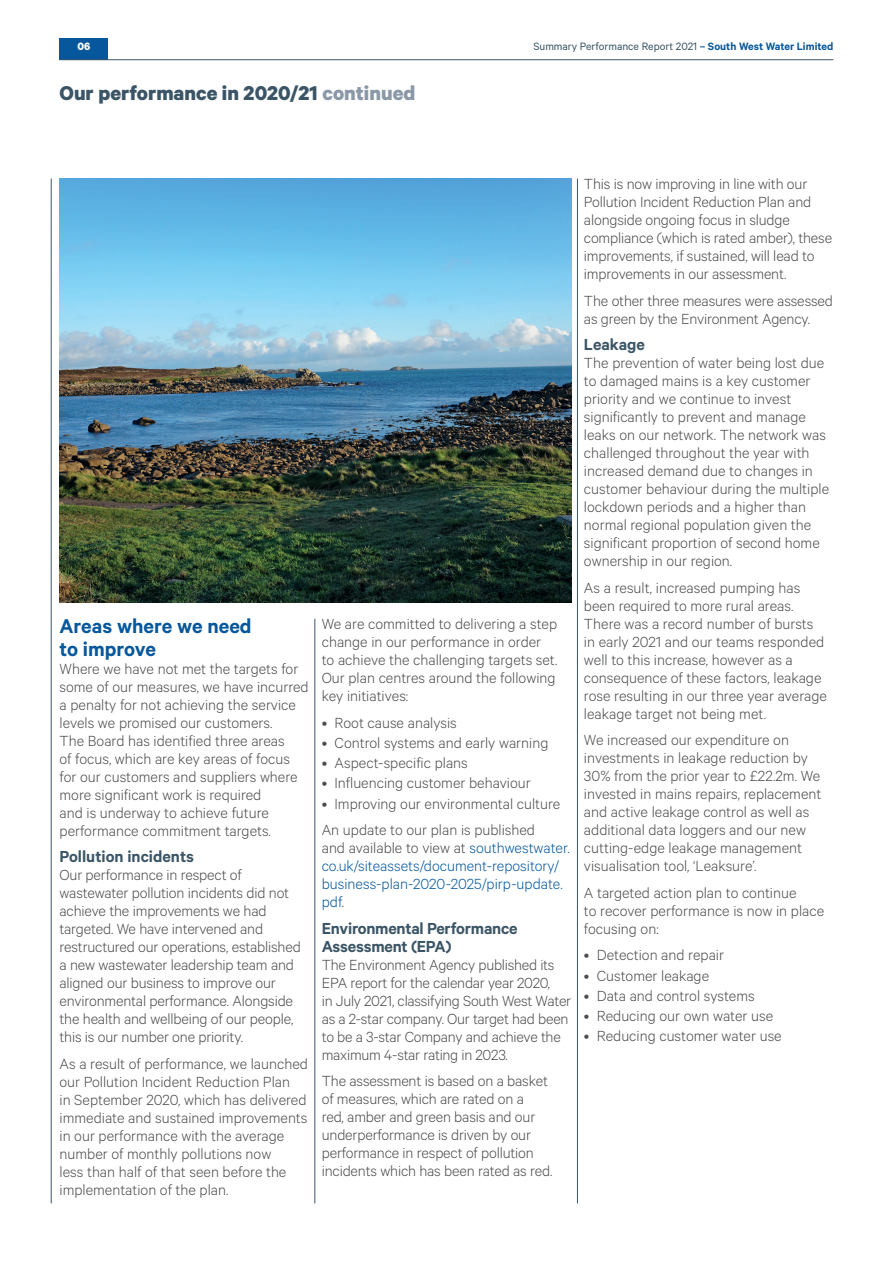
<style>
.page{position:relative;width:893px;height:1263px;background:#fff}
.page>*{position:absolute;margin:0;border:0;box-sizing:border-box;transform-origin:0 0}
.Page_Header_cont{font:700 22.5px "Calibre";color:#3b5566}
.Body_Header_1{font:600 22.5px/22.5px "Calibre";color:#06579c}
.Body_Header_2{font:600 18px/18px "Calibre";letter-spacing:-.015em;color:#3b5566}
.Body_Copy{font:300 16.5px/18px "Calibre";color:#4b4c4d}
.Body_Copy-2{font:300 16.5px/18px "Calibre";color:#06579c}
.t1{font:12px "Calibre";color:#3b5566}
.t2{font:700 12px "Calibre";color:#fff}
.s1{font-weight:600;color:#06579c}
.s2{color:#8a98a7}
.s3{color:#4b4c4d}
</style>
<div class="page">
<hr style="left:315px;top:619px;width:1px;height:584px;background:#3b5566">
<hr style="left:577px;top:179px;width:1px;height:1024px;background:#3b5566">
<hr style="left:51px;top:179px;width:1px;height:1024px;background:#3b5566">
<img style="left:60px;top:179px;width:511px;height:424px">
<div style="left:60px;top:38px;width:48px;height:22px;background:#06579c"></div>
<hr style="left:60px;top:59px;width:773px;height:1px;background:#3b5566">
<p class="t2" style="left:78px;top:39px;width:14px">06</p>
<p class="t1" style="left:533px;top:40px;width:302px">Summary Performance Report 2021 <span class="s1">– South West Water Limited</span></p>
<p class="Page_Header_cont" style="left:60px;top:79px;width:357px">Our performance in 2020/21 <span class="s2">continued</span></p>
<p class="Body_Header_1" style="left:60px;top:614px;width:194px">Areas where we need to improve</p>
<p class="Body_Copy" style="left:60px;top:659px;width:251px">Where we have not met the targets for some of our measures, we have incurred a penalty for not achieving the service levels we promised our customers.<br>The Board has identified three areas<br>of focus, which are key areas of focus for our customers and suppliers where more significant work is required<br>and is underway to achieve future performance commitment targets.</p>
<p class="Body_Header_2" style="left:60px;top:847px;width:136px">Pollution incidents</p>
<p class="Body_Copy" style="left:60px;top:865px;width:243px">Our performance in respect of wastewater pollution incidents did not achieve the improvements we had targeted. We have intervened and restructured our operations, established a new wastewater leadership team and aligned our business to improve our environmental performance. Alongside the health and wellbeing of our people, this is our number one priority.</p>
<p class="Body_Copy" style="left:60px;top:1054px;width:250px">As a result of performance, we launched our Pollution Incident Reduction Plan<br>in September 2020, which has delivered immediate and sustained improvements in our performance with the average number of monthly pollutions now<br>less than half of that seen before the implementation of the plan.</p>
<p class="Body_Copy" style="left:322px;top:615px;width:237px">We are committed to delivering a step change in our performance in order to achieve the challenging targets set.<br>Our plan centres around the following key initiatives:</p>
<p class="Body_Copy" style="left:322px;top:713px;width:137px">• Root cause analysis</p>
<p class="Body_Copy" style="left:322px;top:733px;width:228px">• Control systems and early warning</p>
<p class="Body_Copy" style="left:322px;top:753px;width:148px">• Aspect-specific plans</p>
<p class="Body_Copy" style="left:322px;top:773px;width:211px">• Influencing customer behaviour</p>
<p class="Body_Copy" style="left:322px;top:794px;width:240px">• Improving our environmental culture</p>
<p class="Body_Copy-2" style="left:322px;top:820px;width:250px"><span class="s3">An update to our plan is published<br>and available to view at</span> southwestwater. co.uk/siteassets/document-repository/ business-plan-2020-2025/pirp-update. pdf.</p>
<p class="Body_Header_2" style="left:322px;top:918px;width:197px">Environmental Performance<br>Assessment (EPA)</p>
<p class="Body_Copy" style="left:322px;top:955px;width:251px">The Environment Agency published its EPA report for the calendar year 2020,<br>in July 2021, classifying South West Water as a 2-star company. Our target had been to be a 3-star Company and achieve the maximum 4-star rating in 2023.</p>
<p class="Body_Copy" style="left:322px;top:1071px;width:232px">The assessment is based on a basket of measures, which are rated on a<br>red, amber and green basis and our underperformance is driven by our performance in respect of pollution incidents which has been rated as red.</p>
<p class="Body_Copy" style="left:584px;top:174px;width:250px">This is now improving in line with our Pollution Incident Reduction Plan and alongside ongoing focus in sludge compliance (which is rated amber), these improvements, if sustained, will lead to improvements in our assessment.</p>
<p class="Body_Copy" style="left:584px;top:291px;width:251px">The other three measures were assessed as green by the Environment Agency.</p>
<p class="Body_Header_2" style="left:584px;top:335px;width:62px">Leakage</p>
<p class="Body_Copy" style="left:584px;top:353px;width:247px">The prevention of water being lost due to damaged mains is a key customer priority and we continue to invest significantly to prevent and manage leaks on our network. The network was challenged throughout the year with increased demand due to changes in customer behaviour during the multiple lockdown periods and a higher than normal regional population given the significant proportion of second home ownership in our region.</p>
<p class="Body_Copy" style="left:584px;top:578px;width:244px">As a result, increased pumping has been required to more rural areas.<br>There was a record number of bursts in early 2021 and our teams responded well to this increase, however as a consequence of these factors, leakage rose resulting in our three year average leakage target not being met.</p>
<p class="Body_Copy" style="left:584px;top:730px;width:239px">We increased our expenditure on investments in leakage reduction by 30% from the prior year to £22.2m. We invested in mains repairs, replacement and active leakage control as well as additional data loggers and our new cutting-edge leakage management visualisation tool, ‘Leaksure’.</p>
<p class="Body_Copy" style="left:584px;top:883px;width:242px">A targeted action plan to continue<br>to recover performance is now in place focusing on:</p>
<p class="Body_Copy" style="left:584px;top:945px;width:142px">• Detection and repair</p>
<p class="Body_Copy" style="left:584px;top:966px;width:127px">• Customer leakage</p>
<p class="Body_Copy" style="left:584px;top:986px;width:172px">• Data and control systems</p>
<p class="Body_Copy" style="left:584px;top:1006px;width:191px">• Reducing our own water use</p>
<p class="Body_Copy" style="left:584px;top:1026px;width:199px">• Reducing customer water use</p>
</div>
